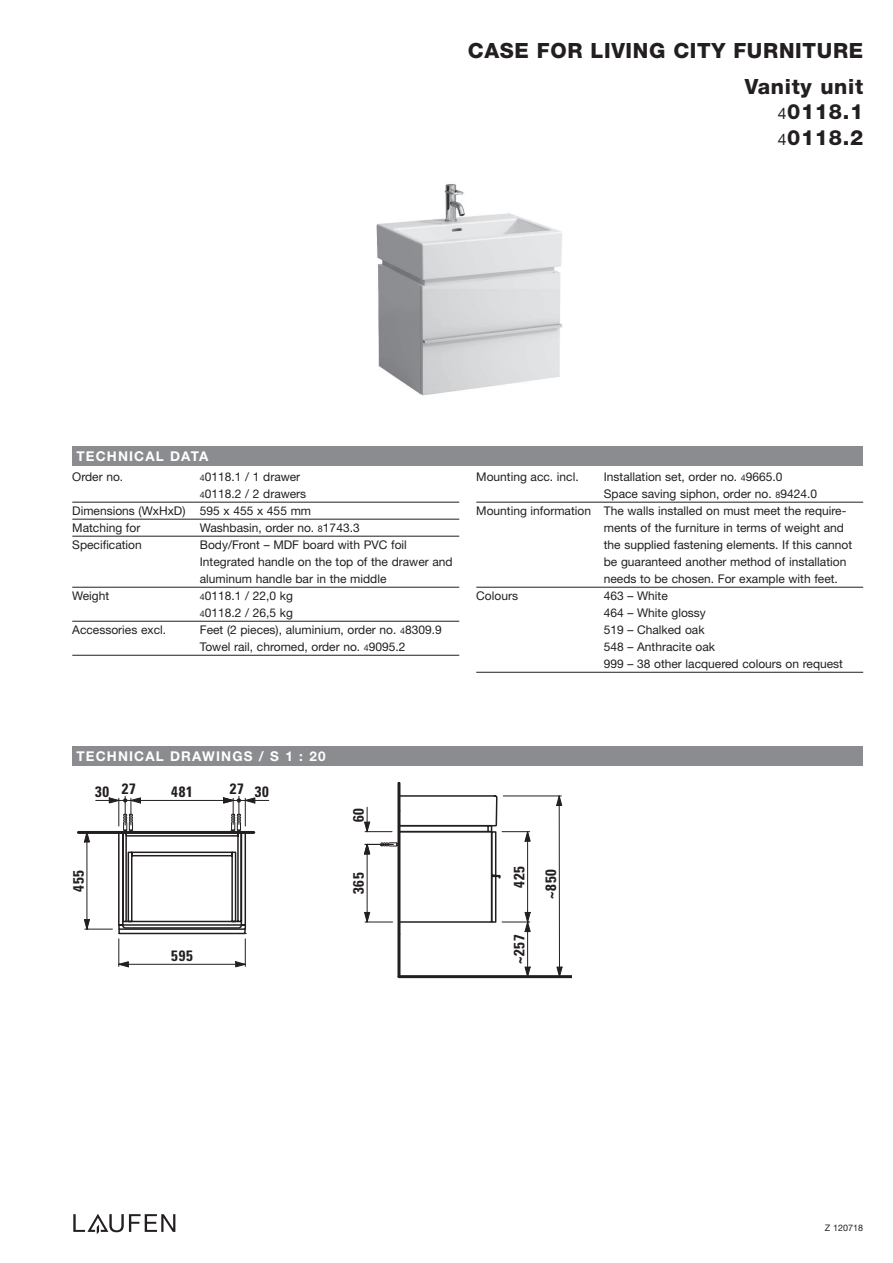
<style>
.page{position:relative;width:893px;height:1263px;background:#fff}
.page>*{position:absolute;margin:0;border:0;box-sizing:border-box;transform-origin:0 0}
.t1{font:800 21px/25.5px "Helvetica Neue";letter-spacing:.03em;color:#231f20}
.t2{font:700 condensed 15px "Univers";letter-spacing:.05em;color:#231f20}
.t3{font:700 13.5px "Helvetica Neue";letter-spacing:.085em;color:#fff}
.t4{font:12px/17px "Helvetica Neue";color:#231f20}
.t5{font:9px "Helvetica Neue";color:#231f20}
.s1{font-weight:400;font-size:15.75px}
.s2{font-size:9px}
</style>
<div class="page">
<svg style="left:73px;top:1214px;width:102px;height:20px"></svg>
<div style="left:72px;top:746px;width:791px;height:19px;background:#8a8c8f"></div>
<div style="left:72px;top:446px;width:791px;height:20px;background:#8a8c8f"></div>
<img style="left:376px;top:184px;width:187px;height:212px">
<hr style="left:72px;top:502px;width:387px;height:1px;background:#231f20">
<hr style="left:72px;top:519px;width:387px;height:1px;background:#231f20">
<hr style="left:72px;top:536px;width:387px;height:1px;background:#231f20">
<hr style="left:72px;top:587px;width:387px;height:1px;background:#231f20">
<hr style="left:72px;top:621px;width:387px;height:1px;background:#231f20">
<hr style="left:72px;top:655px;width:387px;height:1px;background:#231f20">
<hr style="left:476px;top:502px;width:387px;height:1px;background:#231f20">
<hr style="left:476px;top:587px;width:387px;height:1px;background:#231f20">
<hr style="left:476px;top:672px;width:387px;height:1px;background:#231f20">
<hr style="left:78px;top:831px;width:176px;height:3px;background:#231f20">
<div style="left:118px;top:832px;width:5px;height:94px;border:2px solid #231f20"></div>
<div style="left:122px;top:832px;width:5px;height:90px;border:2px solid #231f20"></div>
<div style="left:241px;top:832px;width:5px;height:94px;border:2px solid #231f20"></div>
<div style="left:237px;top:832px;width:5px;height:90px;border:2px solid #231f20"></div>
<hr style="left:126px;top:921px;width:112px;height:1px;background:#231f20">
<div style="left:125px;top:832px;width:114px;height:5px;border:2px solid #231f20"></div>
<div style="left:131px;top:851px;width:102px;height:5px;border:2px solid #231f20"></div>
<div style="left:231px;top:851px;width:5px;height:71px;border:2px solid #231f20"></div>
<div style="left:128px;top:851px;width:4px;height:71px;border:2px solid #231f20"></div>
<hr style="left:96px;top:800px;width:35px;height:1px;background:#231f20">
<svg style="left:223px;top:796px;width:46px;height:37px"></svg>
<hr style="left:87px;top:832px;width:1px;height:97px;background:#231f20">
<svg style="left:84px;top:834px;width:6px;height:8px"></svg>
<svg style="left:109px;top:796px;width:32px;height:37px"></svg>
<svg style="left:118px;top:923px;width:128px;height:44px"></svg>
<svg style="left:84px;top:919px;width:28px;height:11px"></svg>
<hr style="left:131px;top:800px;width:102px;height:1px;background:#231f20">
<hr style="left:397px;top:783px;width:3px;height:194px;background:#231f20">
<hr style="left:399px;top:975px;width:173px;height:3px;background:#231f20">
<div style="left:398px;top:831px;width:94px;height:92px;border:2px solid #231f20"></div>
<div style="left:491px;top:875px;width:5px;height:48px;border:2px solid #231f20"></div>
<hr style="left:527px;top:922px;width:1px;height:55px;background:#231f20">
<svg style="left:525px;top:967px;width:5px;height:9px"></svg>
<hr style="left:367px;top:844px;width:1px;height:78px;background:#231f20">
<svg style="left:364px;top:912px;width:29px;height:11px"></svg>
<hr style="left:503px;top:796px;width:58px;height:1px;background:#231f20">
<hr style="left:559px;top:796px;width:1px;height:181px;background:#231f20">
<svg style="left:557px;top:967px;width:5px;height:9px"></svg>
<svg style="left:556px;top:795px;width:6px;height:11px"></svg>
<hr style="left:527px;top:832px;width:1px;height:90px;background:#231f20">
<svg style="left:502px;top:912px;width:28px;height:20px"></svg>
<svg style="left:364px;top:794px;width:166px;height:85px"></svg>
<h1 class="t1" style="left:468px;top:39px;width:397px">CASE FOR LIVING CITY FURNITURE</h1>
<h1 class="t1" style="left:745px;top:75px;width:120px">Vanity unit</h1>
<h1 class="t1" style="left:778px;top:101px;width:87px"><span class="s1">4</span>0118.1<br><span class="s1">4</span>0118.2</h1>
<p class="t3" style="left:77px;top:451px;width:133px">TECHNICAL DATA</p>
<p class="t4" style="left:72px;top:469px;width:53px">Order no.</p>
<p class="t4" style="left:200px;top:469px;width:102px"><span class="s2">4</span>0118.1 / 1 drawer</p>
<p class="t4" style="left:200px;top:486px;width:108px"><span class="s2">4</span>0118.2 / 2 drawers</p>
<p class="t4" style="left:72px;top:503px;width:240px">Dimensions (WxHxD) 595 x 455 x 455 mm</p>
<p class="t4" style="left:72px;top:520px;width:70px">Matching for</p>
<p class="t4" style="left:200px;top:520px;width:161px">Washbasin, order no. <span class="s2">8</span>1743.3</p>
<p class="t4" style="left:72px;top:537px;width:71px">Specification</p>
<p class="t4" style="left:200px;top:537px;width:254px">Body/Front – MDF board with PVC foil<br>Integrated handle on the top of the drawer and aluminum handle bar in the middle</p>
<p class="t4" style="left:72px;top:588px;width:38px">Weight</p>
<p class="t4" style="left:200px;top:588px;width:95px"><span class="s2">4</span>0118.1 / 22,0 kg<br><span class="s2">4</span>0118.2 / 26,5 kg</p>
<p class="t4" style="left:72px;top:622px;width:95px">Accessories excl.</p>
<p class="t4" style="left:200px;top:622px;width:243px">Feet (2 pieces), aluminium, order no. <span class="s2">4</span>8309.9<br>Towel rail, chromed, order no. <span class="s2">4</span>9095.2</p>
<p class="t4" style="left:476px;top:469px;width:104px">Mounting acc. incl.</p>
<p class="t4" style="left:604px;top:469px;width:180px">Installation set, order no. <span class="s2">4</span>9665.0</p>
<p class="t4" style="left:604px;top:486px;width:215px">Space saving siphon, order no. <span class="s2">8</span>9424.0</p>
<p class="t4" style="left:476px;top:503px;width:372px">Mounting information The walls installed on must meet the require-</p>
<p class="t4" style="left:604px;top:520px;width:242px">ments of the furniture in terms of weight and</p>
<p class="t4" style="left:604px;top:537px;width:250px">the supplied fastening elements. If this cannot</p>
<p class="t4" style="left:604px;top:554px;width:244px">be guaranteed another method of installation</p>
<p class="t4" style="left:604px;top:571px;width:236px">needs to be chosen. For example with feet.</p>
<p class="t4" style="left:476px;top:588px;width:43px">Colours</p>
<p class="t4" style="left:604px;top:588px;width:241px">463 – White<br>464 – White glossy<br>519 – Chalked oak<br>548 – Anthracite oak<br>999 – 38 other lacquered colours on request</p>
<p class="t3" style="left:77px;top:751px;width:251px">TECHNICAL DRAWINGS / S 1 : 20</p>
<p class="t2" style="left:95px;top:785px;width:42px">30 27</p>
<p class="t2" style="left:171px;top:786px;width:23px">481</p>
<p class="t2" style="left:230px;top:785px;width:41px">27 30</p>
<p class="t2" style="left:353px;top:822px;width:16px;rotate:-90deg">60</p>
<p class="t2" style="left:73px;top:891px;width:23px;rotate:-90deg">455</p>
<p class="t2" style="left:171px;top:950px;width:23px">595</p>
<p class="t2" style="left:514px;top:887px;width:23px;rotate:-90deg">425</p>
<p class="t2" style="left:353px;top:894px;width:23px;rotate:-90deg">365</p>
<p class="t2" style="left:545px;top:899px;width:31px;rotate:-90deg">~850</p>
<p class="t2" style="left:514px;top:964px;width:31px;rotate:-90deg">~257</p>
<p class="t5" style="left:825px;top:1224px;width:40px">Z 120718</p>
</div>
